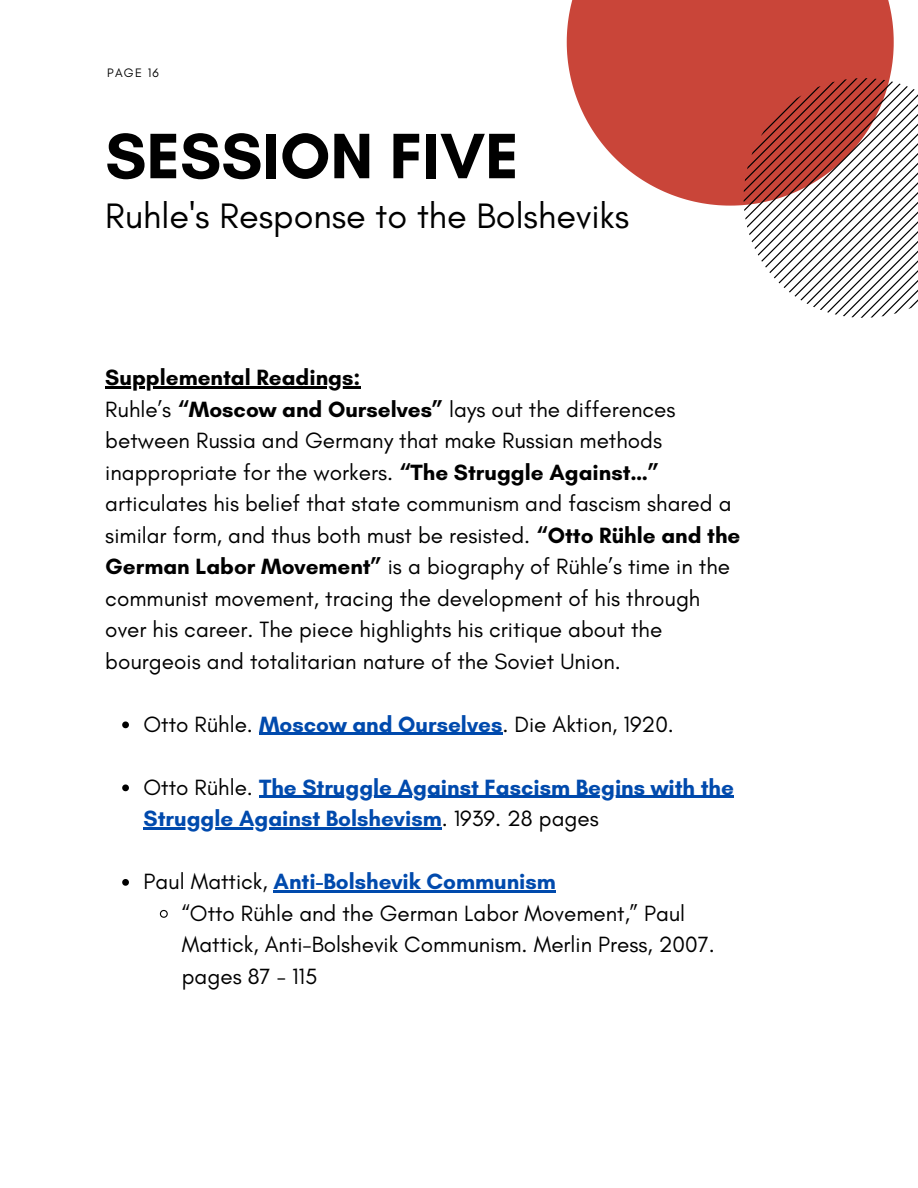
<style>
.page{position:relative;width:918px;height:1188px;background:#fff}
.page>*{position:absolute;margin:0;border:0;box-sizing:border-box;transform-origin:0 0}
.t1{font:700 65.4px "Glacial Indifference";color:#000}
.t2{font:36px "Glacial Indifference";color:#000}
.t3{font:22.5px/31.5px "Glacial Indifference";color:#000}
.t4{font:700 22.5px/31.5px "Glacial Indifference";color:#004aad}
.t5{font:12.45px "Glacial Indifference";letter-spacing:.1em;color:#000}
.s1{font-weight:700}
.s2{font-weight:700;color:#004aad}
.s3{font-weight:400;color:#000}
</style>
<div class="page">
<svg style="left:567px;top:0;width:327px;height:206px;background:#cf5c52"></svg>
<svg style="left:744px;top:78px;width:174px;height:240px"></svg>
<svg style="left:122px;top:721px;width:7px;height:7px"></svg>
<hr style="left:259px;top:733px;width:243px;height:2px;background:#004aad">
<svg style="left:122px;top:784px;width:7px;height:7px"></svg>
<hr style="left:259px;top:796px;width:475px;height:2px;background:#004aad">
<hr style="left:144px;top:827px;width:298px;height:2px;background:#004aad">
<svg style="left:122px;top:879px;width:7px;height:7px"></svg>
<hr style="left:274px;top:890px;width:282px;height:2px;background:#004aad">
<svg style="left:159px;top:909px;width:9px;height:9px"></svg>
<hr style="left:105px;top:386px;width:255px;height:2px;background:#000">
<p class="t5" style="left:107px;top:66px;width:53px">PAGE 16</p>
<h1 class="t1" style="left:105px;top:116px;width:415px">SESSION FIVE</h1>
<h2 class="t2" style="left:105px;top:194px;width:525px">Ruhle's Response to the Bolsheviks</h2>
<p class="t3" style="left:105px;top:361px;width:637px"><span class="s1">Supplemental Readings:<br></span>Ruhle’s <span class="s1">“Moscow and Ourselves”</span> lays out the differences between Russia and Germany that make Russian methods inappropriate for the workers. <span class="s1">“The Struggle Against…” </span>articulates his belief that state communism and fascism shared a similar form, and thus both must be resisted. <span class="s1">“Otto Rühle and the German Labor Movement”</span> is a biography of Rühle’s time in the communist movement, tracing the development of his through over his career. The piece highlights his critique about the bourgeois and totalitarian nature of the Soviet Union.</p>
<p class="t3" style="left:144px;top:708px;width:532px">Otto Rühle. <span class="s2">Moscow and Ourselves</span>. Die Aktion, 1920.</p>
<p class="t4" style="left:144px;top:771px;width:592px"><span class="s3">Otto Rühle.</span> The Struggle Against Fascism Begins with the<br>Struggle Against Bolshevism<span class="s3">. 1939. 28 pages</span></p>
<p class="t3" style="left:182px;top:865px;width:535px;text-indent:-38px">Paul Mattick, <span class="s2">Anti-Bolshevik Communism<br></span>“Otto Rühle and the German Labor Movement,” Paul Mattick, Anti-Bolshevik Communism. Merlin Press, 2007. pages 87 - 115</p>
</div>
